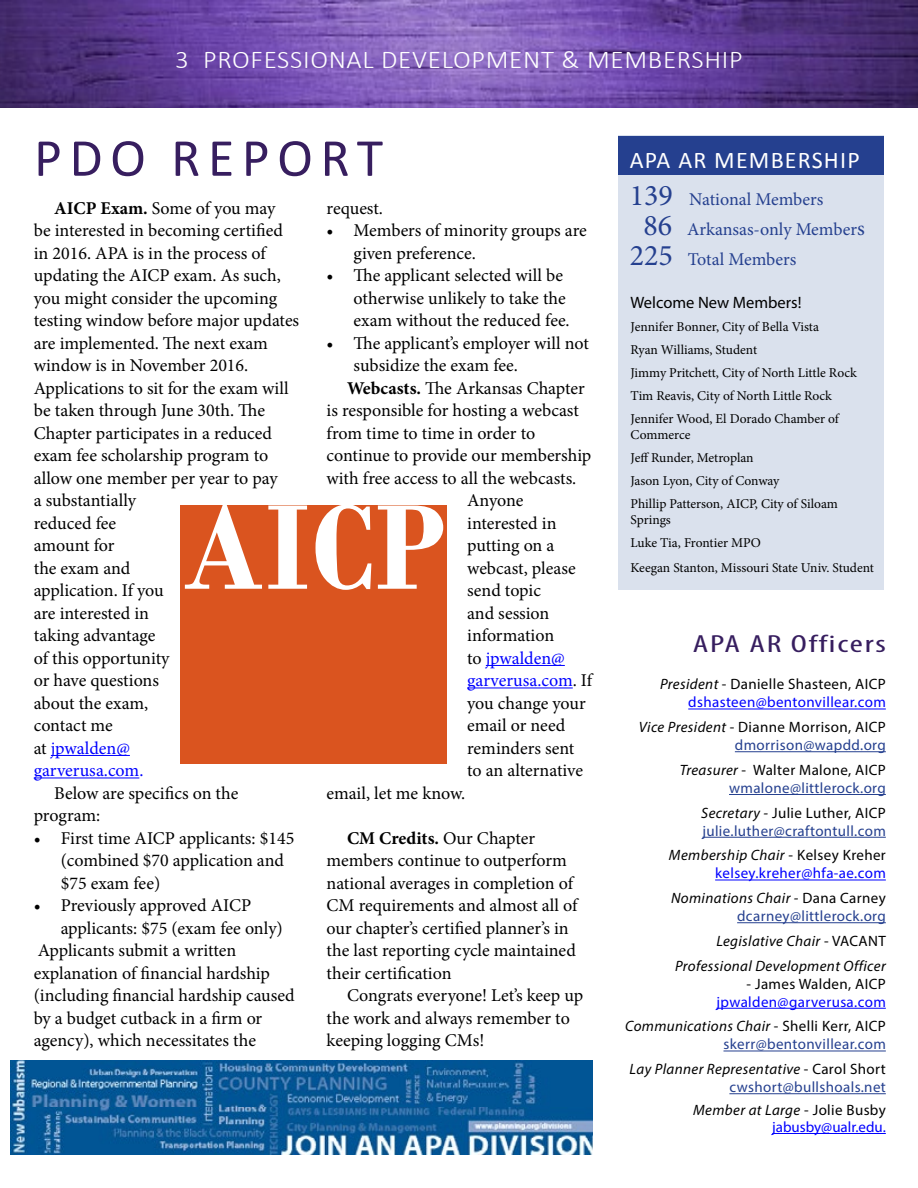
<style>
.page{position:relative;width:918px;height:1188px;background:#fff}
.page>*{position:absolute;margin:0;border:0;box-sizing:border-box;transform-origin:0 0}
.t1{font:700 127.05px "Bodoni";color:#fff;scale:.91 1}
.t2{font:54px "Calibri";letter-spacing:.14em;color:#371e5f}
.t3{font:300 25.65px "Calibri";letter-spacing:.025em;color:#fff;scale:1.05 1}
.t4{font:condensed 24.9px "Myriad Pro";letter-spacing:.05em;color:#371e5f;scale:1.45 1}
.t5{font:24px "Calibri";letter-spacing:.05em;color:#fff}
.t6{font:18px/22.5px "Minion Pro";letter-spacing:-.005em;color:#000}
.t7{font:18px "Minion Pro";letter-spacing:-.005em;color:#25408f}
.t8{font:18px "Minion Pro";color:#00f}
.t9{font:16.5px "Myriad Pro";color:#000}
.t10{font:15px/18px "Myriad Pro";letter-spacing:.025em;color:#25408f;text-align:right}
.t11{font:15px/18px "Myriad Pro";letter-spacing:.025em;color:#00f;text-align:right}
.t12{font:italic 15px/24.8px "Myriad Pro";letter-spacing:.025em;color:#000;text-align:right}
.t13{font:15px/18px "Myriad Pro";letter-spacing:.025em;color:#000;text-align:right}
.t14{font:15px "Myriad Pro";color:#00f}
.t15{font:13.5px/23px "Minion Pro";letter-spacing:-.005em;color:#000}
.s1{font-weight:700}
.s2{color:#00f}
.s3{color:#000}
.s4{font-size:30px}
.s5{font-size:21px}
.s6{font-style:italic;color:#000}
.s7{font-style:italic}
.s8{color:#25408f}
.s9{font-style:normal}
.s10{font-style:normal;color:#25408f}
</style>
<div class="page">
<img style="left:0;top:0;width:918px;height:108px">
<div style="left:619px;top:136px;width:265px;height:454px;background:#dae1ed"></div>
<img style="left:10px;top:1061px;width:582px;height:93px">
<hr style="left:688px;top:709px;width:198px;height:1px;background:#00f">
<hr style="left:735px;top:751px;width:151px;height:1px;background:#25408f">
<hr style="left:729px;top:794px;width:157px;height:1px;background:#25408f">
<hr style="left:702px;top:837px;width:184px;height:1px;background:#25408f">
<hr style="left:715px;top:880px;width:171px;height:1px;background:#00f">
<hr style="left:737px;top:922px;width:149px;height:1px;background:#25408f">
<hr style="left:717px;top:1008px;width:169px;height:1px;background:#00f">
<hr style="left:723px;top:1051px;width:163px;height:1px;background:#25408f">
<hr style="left:729px;top:1093px;width:157px;height:1px;background:#25408f">
<hr style="left:772px;top:1133px;width:114px;height:1px;background:#00f">
<div style="left:619px;top:136px;width:265px;height:39px;background:#25408f"></div>
<hr style="left:51px;top:755px;width:79px;height:1px;background:#00f">
<hr style="left:34px;top:778px;width:105px;height:1px;background:#00f">
<hr style="left:486px;top:665px;width:79px;height:1px;background:#00f">
<hr style="left:467px;top:688px;width:106px;height:1px;background:#00f">
<div style="left:180px;top:505px;width:266px;height:258px;background:#da541f"></div>
<h3 class="t3" style="left:175px;top:43px;width:542px">3 PROFESSIONAL DEVELOPMENT &amp; MEMBERSHIP</h3>
<h2 class="t2" style="left:34px;top:124px;width:350px">PDO REPORT</h2>
<p class="t6" style="left:34px;top:197px;width:267px;text-indent:20px"><span class="s1">AICP Exam.</span> Some of you may<br>be interested in becoming certified in 2016. APA is in the process of updating the AICP exam. As such, you might consider the upcoming testing window before major updates are implemented. The next exam window is in November 2016.<br>Applications to sit for the exam will be taken through June 30th. The<br>Chapter participates in a reduced exam fee scholarship program to allow one member per year to pay<br>a substantially<br>reduced fee<br>amount for<br>the exam and<br>application. If you<br>are interested in<br>taking advantage<br>of this opportunity<br>or have questions<br>about the exam,<br>contact me<br>at <span class="s2">jpwalden@<br>garverusa.com.</span></p>
<p class="t6" style="left:34px;top:782px;width:206px;text-indent:20px">Below are specifics on the program:</p>
<p class="t6" style="left:61px;top:827px;width:235px;text-indent:-27px">• First time AICP applicants: $145 (combined $70 application and $75 exam fee)</p>
<p class="t6" style="left:34px;top:894px;width:219px">• Previously approved AICP</p>
<p class="t6" style="left:61px;top:917px;width:224px">applicants: $75 (exam fee only)</p>
<p class="t6" style="left:38px;top:939px;width:200px">Applicants submit a written</p>
<p class="t6" style="left:34px;top:962px;width:238px">explanation of financial hardship</p>
<p class="t6" style="left:34px;top:984px;width:263px">(including financial hardship caused</p>
<p class="t6" style="left:34px;top:1007px;width:230px">by a budget cutback in a firm or</p>
<p class="t6" style="left:34px;top:1029px;width:224px">agency), which necessitates the</p>
<p class="t6" style="left:327px;top:197px;width:58px">request.</p>
<p class="t6" style="left:354px;top:219px;width:235px;text-indent:-27px">• Members of minority groups are given preference.</p>
<p class="t6" style="left:354px;top:264px;width:218px;text-indent:-27px">• The applicant selected will be otherwise unlikely to take the exam without the reduced fee.</p>
<p class="t6" style="left:327px;top:332px;width:264px">• The applicant’s employer will not</p>
<p class="t6" style="left:354px;top:354px;width:166px">subsidize the exam fee.</p>
<p class="t6" style="left:347px;top:377px;width:239px"><span class="s1">Webcasts.</span> The Arkansas Chapter</p>
<p class="t6" style="left:327px;top:399px;width:254px">is responsible for hosting a webcast</p>
<p class="t6" style="left:327px;top:422px;width:210px">from time to time in order to</p>
<p class="t6" style="left:327px;top:444px;width:266px">continue to provide our membership</p>
<p class="t6" style="left:327px;top:467px;width:251px">with free access to all the webcasts.</p>
<p class="t6" style="left:467px;top:489px;width:58px">Anyone</p>
<p class="t6" style="left:467px;top:512px;width:91px">interested in</p>
<p class="t6" style="left:467px;top:534px;width:89px">putting on a</p>
<p class="t6" style="left:467px;top:557px;width:110px">webcast, please</p>
<p class="t6" style="left:467px;top:579px;width:75px">send topic</p>
<p class="t6" style="left:467px;top:602px;width:84px">and session</p>
<p class="t6" style="left:467px;top:624px;width:89px">information</p>
<p class="t8" style="left:467px;top:646px;width:99px"><span class="s3">to</span> jpwalden@</p>
<p class="t8" style="left:467px;top:668px;width:126px">garverusa.com<span class="s3">. If</span></p>
<p class="t6" style="left:467px;top:692px;width:120px">you change your</p>
<p class="t6" style="left:467px;top:714px;width:100px">email or need</p>
<p class="t6" style="left:467px;top:737px;width:109px">reminders sent</p>
<p class="t6" style="left:467px;top:759px;width:117px">to an alternative</p>
<p class="t6" style="left:327px;top:782px;width:140px">email, let me know.</p>
<p class="t6" style="left:327px;top:827px;width:252px;text-indent:20px"><span class="s1">CM Credits.</span> Our Chapter members continue to outperform national averages in completion of<br>CM requirements and almost all of our chapter’s certified planner’s in the last reporting cycle maintained their certification</p>
<p class="t6" style="left:327px;top:984px;width:258px;text-indent:20px">Congrats everyone! Let’s keep up the work and always remember to keeping logging CMs!</p>
<h1 class="t1" style="left:183px;top:472px;width:289px">AICP</h1>
<h3 class="t5" style="left:630px;top:145px;width:232px">APA AR MEMBERSHIP</h3>
<p class="t7" style="left:630px;top:187px;width:195px"><span class="s4">139</span> National Members</p>
<p class="t7" style="left:643px;top:217px;width:223px"><span class="s4">86</span> Arkansas-only Member<span class="s5">s</span></p>
<p class="t7" style="left:630px;top:247px;width:168px"><span class="s4">225</span> Total Members</p>
<p class="t9" style="left:631px;top:293px;width:172px">Welcome New Members!</p>
<p class="t15" style="left:631px;top:316px;width:228px">Jennifer Bonner, City of Bella Vista<br>Ryan Williams, Student<br>Jimmy Pritchett, City of North Little Rock Tim Reavis, City of North Little Rock Jennifer Wood, El Dorado Chamber of</p>
<p class="t15" style="left:631px;top:424px;width:209px">Commerce<br>Jeff Runder, Metroplan<br>Jason Lyon, City of Conway<br>Phillip Patterson, AICP, City of Siloam</p>
<p class="t15" style="left:631px;top:509px;width:132px">Springs<br>Luke Tia, Frontier MPO</p>
<p class="t15" style="left:631px;top:556px;width:245px">Keegan Stanton, Missouri State Univ. Student</p>
<h3 class="t4" style="left:693px;top:629px;width:135px">APA AR Officers</h3>
<p class="t11" style="left:660px;top:675px;width:227px"><span class="s6">President</span> <span class="s3">- Danielle Shasteen, AICP </span>dshasteen@bentonvillear.com</p>
<p class="t13" style="left:639px;top:718px;width:248px"><span class="s7">Vice President</span> - Dianne Morrison, AICP <span class="s8">dmorrison@wapdd.org</span></p>
<p class="t10" style="left:680px;top:761px;width:208px"><span class="s6">Treasurer</span> <span class="s3">- Walter Malone, AICP </span>wmalone@littlerock.org</p>
<p class="t10" style="left:701px;top:803px;width:186px;text-align:left"><span class="s6">Secretary -</span> <span class="s3">Julie Luther, AICP </span>julie.luther@craftontull.com</p>
<p class="t11" style="left:669px;top:846px;width:218px"><span class="s6">Membership Chair</span> <span class="s3">- Kelsey Kreher </span>kelsey.kreher@hfa-ae.com</p>
<p class="t10" style="left:671px;top:889px;width:216px"><span class="s6">Nominations Chair -</span> <span class="s3">Dana Carney </span>dcarney@littlerock.org</p>
<p class="t12" style="left:675px;top:928px;width:212px">Legislative Chair <span class="s9">- VACANT<br></span>Professional Development Officer</p>
<p class="t13" style="left:747px;top:974px;width:141px">- James Walden, AICP</p>
<p class="t11" style="left:625px;top:989px;width:262px;line-height:24.8px">jpwalden@garverusa.com<br><span class="s6">Communications Chair</span> <span class="s3">- Shelli Kerr, AICP</span></p>
<p class="t12" style="left:630px;top:1032px;width:258px"><span class="s10">skerr@bentonvillear.com<br></span>Lay Planner Representative <span class="s9">- Carol Short</span></p>
<p class="t10" style="left:693px;top:1075px;width:194px;line-height:23.2px">cwshort@bullshoals.net<br><span class="s6">Member at Large</span> <span class="s3">- Jolie Busby</span></p>
<p class="t14" style="left:772px;top:1118px;width:115px">jabusby@ualr.edu.</p>
</div>
